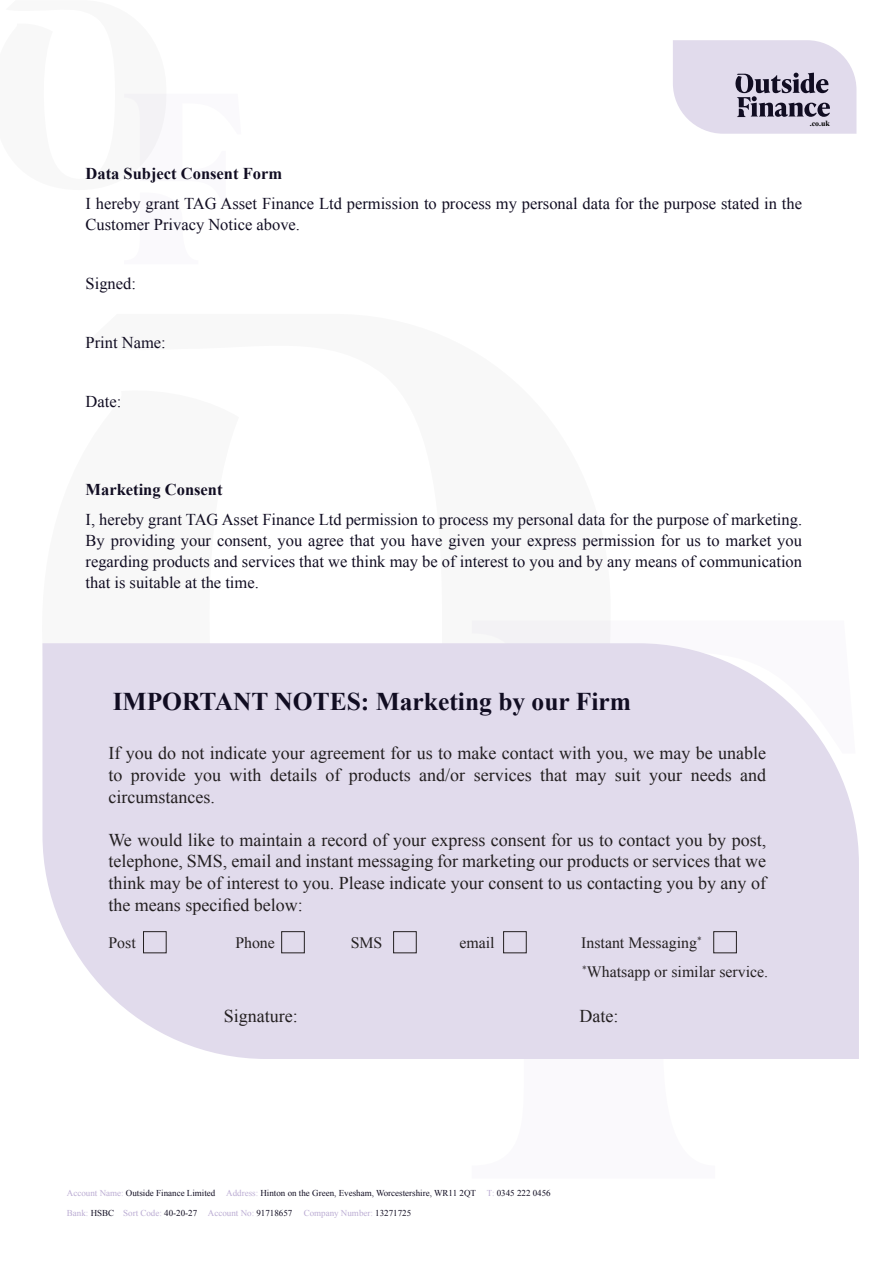
<style>
.page{position:relative;width:893px;height:1263px;background:#fff}
.page>*{position:absolute;margin:0;border:0;box-sizing:border-box;transform-origin:0 0}
.t1{font:700 25.5px "Times New Roman";color:#110d22}
.t2{font:18px/21.6px "Times New Roman";color:#231f20;text-align:justify}
.t3{font:16.5px/21px "Times New Roman";color:#110d22}
.t4{font:700 16.5px "Times New Roman";color:#110d22}
.t5{font:15.9px "Times New Roman";color:#231f20}
.t6{font:9px "Times New Roman";color:#110d22}
.t7{font:9px "Times New Roman";color:#bbacd3}
.t8{font:700 7.95px "Times New Roman";color:#000}
.s1{color:#bbacd3}
.s2{color:#110d22}
</style>
<div class="page">
<svg style="left:673px;top:40px;width:183px;height:94px"></svg>
<div style="left:472px;top:621px;width:138px;height:22px;background:#f3f2f5"></div>
<svg style="left:124px;top:94px;width:42px;height:72px"></svg>
<div style="left:42px;top:643px;width:817px;height:416px;background:#e1dbec"></div>
<div style="left:143px;top:931px;width:23px;height:22px;border:1px solid #231f20"></div>
<div style="left:281px;top:931px;width:23px;height:22px;border:1px solid #231f20"></div>
<div style="left:393px;top:931px;width:23px;height:22px;border:1px solid #231f20"></div>
<div style="left:503px;top:931px;width:23px;height:22px;border:1px solid #231f20"></div>
<div style="left:713px;top:931px;width:24px;height:22px;border:1px solid #231f20"></div>
<p class="t8" style="left:810px;top:118px;width:22px">.co.uk</p>
<p class="t4" style="left:86px;top:162px;width:198px">Data Subject Consent Form</p>
<p class="t3" style="left:86px;top:193px;width:718px">I hereby grant TAG Asset Finance Ltd permission to process my personal data for the purpose stated in the<br>Customer Privacy Notice above.</p>
<p class="t3" style="left:86px;top:273px;width:52px">Signed:</p>
<p class="t3" style="left:86px;top:332px;width:82px">Print Name:</p>
<p class="t3" style="left:86px;top:391px;width:37px">Date:</p>
<p class="t4" style="left:86px;top:479px;width:139px">Marketing Consent</p>
<p class="t3" style="left:86px;top:509px;width:718px;text-align:justify">I, hereby grant TAG Asset Finance Ltd permission to process my personal data for the purpose of marketing.<br>By providing your consent, you agree that you have given your express permission for us to market you regarding products and services that we think may be of interest to you and by any means of communication that is suitable at the time.</p>
<p class="t1" style="left:113px;top:684px;width:520px">IMPORTANT NOTES: Marketing by our Firm</p>
<p class="t2" style="left:108px;top:742px;width:659px">If you do not indicate your agreement for us to make contact with you, we may be unable to provide you with details of products and/or services that may suit your needs and circumstances.</p>
<p class="t2" style="left:108px;top:829px;width:659px">We would like to maintain a record of your express consent for us to contact you by post, telephone, SMS, email and instant messaging for marketing our products or services that we think may be of interest to you. Please indicate your consent to us contacting you by any of the means specified below:</p>
<p class="t5" style="left:108px;top:932px;width:29px">Post</p>
<p class="t5" style="left:235px;top:932px;width:41px">Phone</p>
<p class="t5" style="left:351px;top:932px;width:33px">SMS</p>
<p class="t5" style="left:459px;top:932px;width:37px">email</p>
<p class="t5" style="left:581px;top:932px;width:122px">Instant Messaging<sup>*</sup></p>
<p class="t5" style="left:582px;top:961px;width:187px"><sup>*</sup>Whatsapp or similar service.</p>
<p class="t2" style="left:224px;top:1005px;width:75px">Signature:</p>
<p class="t2" style="left:580px;top:1005px;width:40px">Date:</p>
<p class="t6" style="left:67px;top:1187px;width:485px"><span class="s1">Account Name:</span> Outside Finance Limited <span class="s1">Address:</span> Hinton on the Green, Evesham, Worcestershire, WR11 2QT <span class="s1">T:</span> 0345 222 0456</p>
<p class="t7" style="left:67px;top:1207px;width:227px">Bank: <span class="s2">HSBC</span> Sort Code: <span class="s2">40-20-27</span> Account No: <span class="s2">91718657</span></p>
<p class="t7" style="left:304px;top:1207px;width:109px">Company Number: <span class="s2">13271725</span></p>
</div>
